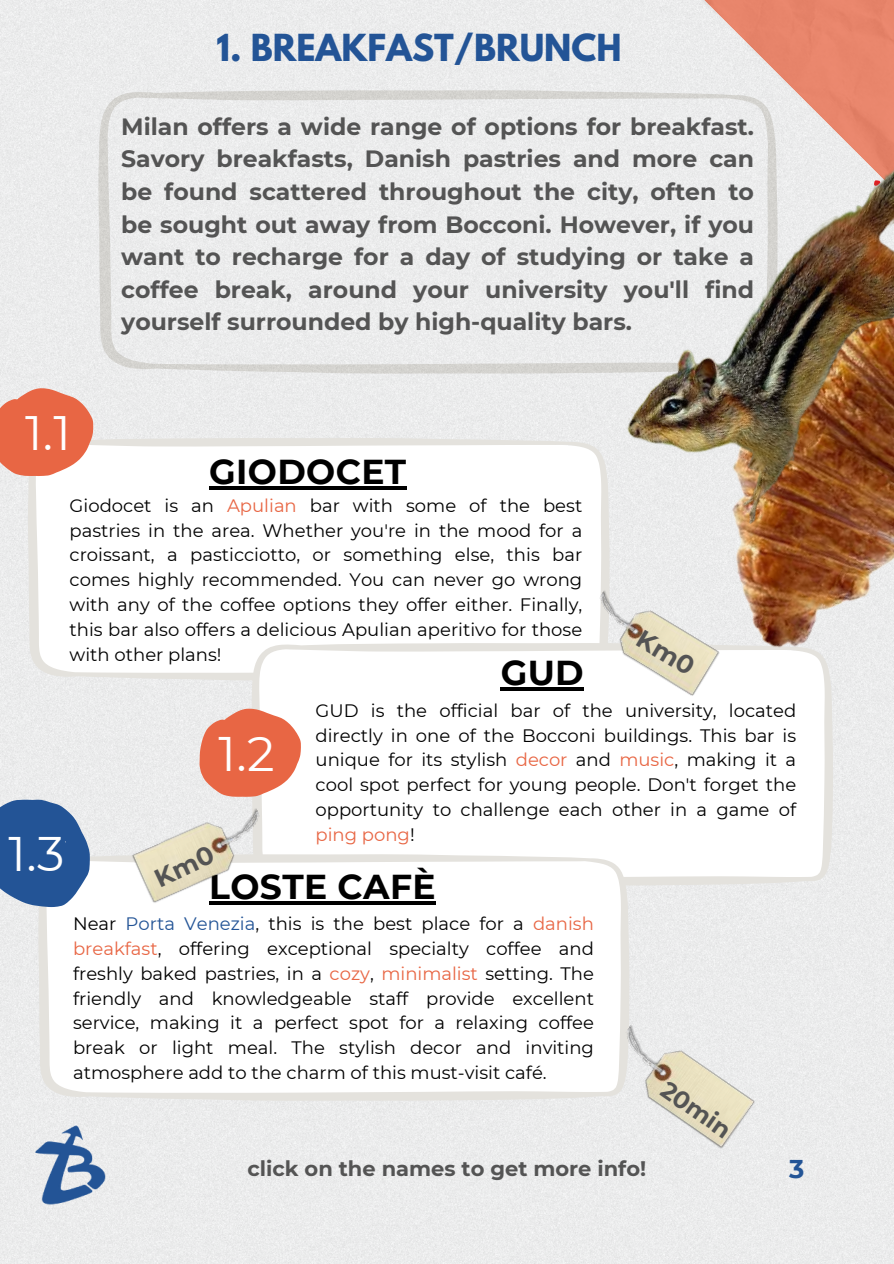
<style>
.page{position:relative;width:894px;height:1264px;background:#fff}
.page>*{position:absolute;margin:0;border:0;box-sizing:border-box;transform-origin:0 0}
.t1{font:48.45px "Montserrat";color:#fff}
.t2{font:48.3px "Montserrat";color:#fff}
.t3{font:700 34.5px "Montserrat";letter-spacing:.01em;color:#000}
.t4{font:700 33px "League Spartan";color:#235496}
.t5{font:700 25.65px "Montserrat";color:#235496}
.t6{font:700 24px "Montserrat";color:#545454}
.t7{font:700 23.55px/32.7px "Montserrat";color:#545454;text-align:justify}
.t8{font:700 21px "Montserrat";color:#545454}
.t9{font:18px/24.8px "Montserrat";color:#000;text-align:justify}
.s1{color:#e86644}
.s2{color:#235496}
</style>
<div class="page">
<div style="left:0;top:0;width:893px;height:1263px;background:#ebecec"></div>
<svg style="left:27px;top:437px;width:405px;height:244px"></svg>
<hr style="left:209px;top:486px;width:197px;height:3px;background:#000">
<svg style="left:250px;top:642px;width:182px;height:211px"></svg>
<svg style="left:199px;top:708px;width:102px;height:89px;background:#ea8469"></svg>
<svg style="left:38px;top:853px;width:591px;height:248px"></svg>
<hr style="left:209px;top:901px;width:227px;height:3px;background:#000">
<svg style="left:0;top:799px;width:90px;height:108px;background:#446da4"></svg>
<svg style="left:0;top:388px;width:93px;height:88px;background:#e98065"></svg>
<img style="left:432px;top:0;width:461px;height:908px">
<img style="left:527px;top:11px;width:366px;height:612px">
<img style="left:574px;top:570px;width:165px;height:144px">
<img style="left:112px;top:786px;width:167px;height:134px">
<img style="left:593px;top:1003px;width:185px;height:166px">
<img style="left:0;top:1037px;width:145px;height:226px">
<svg style="left:635px;top:629px;width:61px;height:46px;background:#e5ddc0"></svg>
<svg style="left:154px;top:844px;width:62px;height:42px;background:#e6dec0"></svg>
<h3 class="t4" style="left:216px;top:21px;width:406px">1. BREAKFAST/BRUNCH</h3>
<h2 class="t2" style="left:25px;top:399px;width:48px">1.1</h2>
<p class="t7" style="left:121px;top:109px;width:634px">Milan offers a wide range of options for breakfast.<br>Savory breakfasts, Danish pastries and more can be found scattered throughout the city, often to be sought out away from Bocconi. However, if you want to recharge for a day of studying or take a coffee break, around your university you'll find yourself surrounded by high-quality bars.</p>
<h3 class="t3" style="left:209px;top:447px;width:198px">GIODOCET</h3>
<p class="t9" style="left:70px;top:492px;width:514px">Giodocet is an <span class="s1">Apulian</span> bar with some of the best pastries in the area. Whether you're in the mood for a croissant, a pasticciotto, or something else, this bar comes highly recommended. You can never go wrong with any of the coffee options they offer either. Finally, this bar also offers a delicious Apulian aperitivo for those with other plans!</p>
<p class="t9" style="left:315px;top:697px;width:482px">GUD is the official bar of the university, located directly in one of the Bocconi buildings. This bar is unique for its stylish <span class="s1">decor</span> and <span class="s1">music</span>, making it a cool spot perfect for young people. Don't forget the opportunity to challenge each other in a game of <span class="s1">ping pong</span>!</p>
<h3 class="t3" style="left:500px;top:648px;width:84px">GUD</h3>
<h1 class="t1" style="left:218px;top:720px;width:58px">1.2</h1>
<h1 class="t1" style="left:9px;top:820px;width:58px">1.3</h1>
<h3 class="t3" style="left:209px;top:862px;width:228px">LOSTE CAFÈ</h3>
<p class="t9" style="left:73px;top:911px;width:522px">Near <span class="s2">Porta Venezia</span>, this is the best place for a <span class="s1">danish breakfast</span>, offering exceptional specialty coffee and freshly baked pastries, in a <span class="s1">cozy</span>, <span class="s1">minimalist</span> setting. The friendly and knowledgeable staff provide excellent service, making it a perfect spot for a relaxing coffee break or light meal. The stylish decor and inviting atmosphere add to the charm of this must-visit café.</p>
<h3 class="t6" style="left:673px;top:1072px;width:81px;rotate:35deg">20min</h3>
<p class="t8" style="left:247px;top:1153px;width:400px">click on the names to get more info!</p>
<h3 class="t5" style="left:788px;top:1149px;width:17px">3</h3>
</div>
